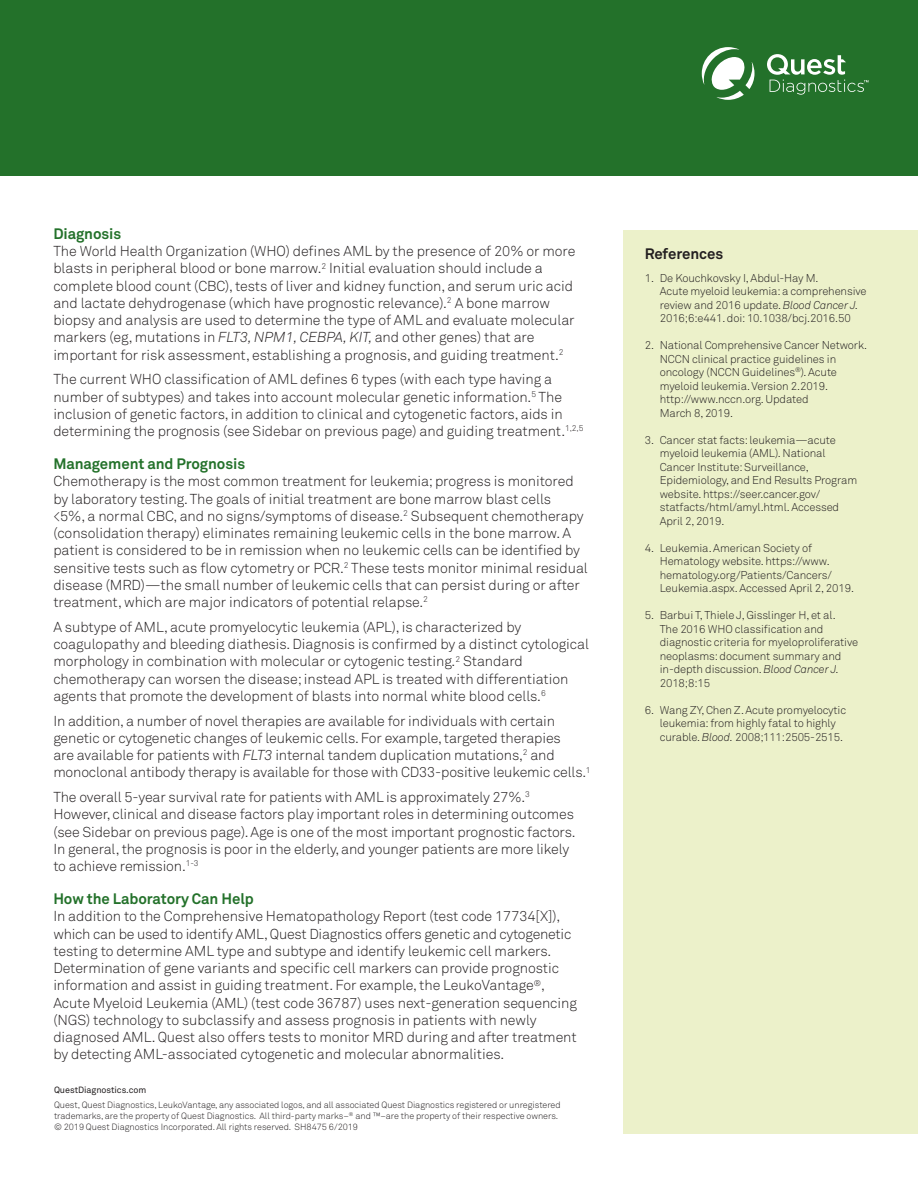
<style>
.page{position:relative;width:918px;height:1188px;background:#fff}
.page>*{position:absolute;margin:0;border:0;box-sizing:border-box;transform-origin:0 0}
.t1{font:700 15px "Akkurat Pro";letter-spacing:-.005em;color:#23712a}
.t2{font:700 15px "Akkurat Pro";letter-spacing:-.005em;color:#231f20}
.t3{font:300 14.25px/17.2px "Akkurat Pro";letter-spacing:-.005em;color:#231f20}
.t4{font:300 11.25px/13.5px "Akkurat Pro";letter-spacing:-.01em;color:#231f20}
.t5{font:300 9px/11.2px "Akkurat Pro";letter-spacing:-.005em;color:#231f20}
.t6{font:9px "Akkurat Pro";letter-spacing:-.005em;color:#231f20}
.s1{font-style:italic}
</style>
<div class="page">
<div style="left:0;top:0;width:918px;height:176px;background:#23712a"></div>
<div style="left:623px;top:230px;width:295px;height:904px;background:#ecf1ca"></div>
<svg style="left:702px;top:47px;width:166px;height:53px"></svg>
<p class="t1" style="left:53px;top:224px;width:69px">Diagnosis</p>
<p class="t3" style="left:53px;top:242px;width:524px">The World Health Organization (WHO) defines AML by the presence of 20% or more blasts in peripheral blood or bone marrow.<sup>2</sup> Initial evaluation should include a complete blood count (CBC), tests of liver and kidney function, and serum uric acid and lactate dehydrogenase (which have prognostic relevance).<sup>2</sup> A bone marrow biopsy and analysis are used to determine the type of AML and evaluate molecular markers (eg, mutations in <span class="s1">FLT3, NPM1, CEBPA, KIT,</span> and other genes) that are important for risk assessment, establishing a prognosis, and guiding treatment.<sup>2</sup></p>
<p class="t3" style="left:53px;top:371px;width:532px">The current WHO classification of AML defines 6 types (with each type having a number of subtypes) and takes into account molecular genetic information.<sup>5</sup> The inclusion of genetic factors, in addition to clinical and cytogenetic factors, aids in determining the prognosis (see Sidebar on previous page) and guiding treatment.<sup>1,2,5</sup></p>
<p class="t1" style="left:53px;top:455px;width:193px">Management and Prognosis</p>
<p class="t3" style="left:53px;top:473px;width:536px">Chemotherapy is the most common treatment for leukemia; progress is monitored by laboratory testing. The goals of initial treatment are bone marrow blast cells<br>&lt;5%, a normal CBC, and no signs/symptoms of disease.<sup>2</sup> Subsequent chemotherapy (consolidation therapy) eliminates remaining leukemic cells in the bone marrow. A patient is considered to be in remission when no leukemic cells can be identified by sensitive tests such as flow cytometry or PCR.<sup>2</sup> These tests monitor minimal residual disease (MRD)—the small number of leukemic cells that can persist during or after treatment, which are major indicators of potential relapse.<sup>2</sup></p>
<p class="t3" style="left:53px;top:618px;width:537px">A subtype of AML, acute promyelocytic leukemia (APL), is characterized by coagulopathy and bleeding diathesis. Diagnosis is confirmed by a distinct cytological morphology in combination with molecular or cytogenic testing.<sup>2</sup> Standard chemotherapy can worsen the disease; instead APL is treated with differentiation agents that promote the development of blasts into normal white blood cells.<sup>6</sup></p>
<p class="t3" style="left:53px;top:712px;width:539px">In addition, a number of novel therapies are available for individuals with certain genetic or cytogenetic changes of leukemic cells. For example, targeted therapies<br>are available for patients with <span class="s1">FLT3</span> internal tandem duplication mutations,<sup>2</sup> and monoclonal antibody therapy is available for those with CD33-positive leukemic cells.<sup>1</sup></p>
<p class="t3" style="left:53px;top:788px;width:524px">The overall 5-year survival rate for patients with AML is approximately 27%.<sup>3<br></sup>However, clinical and disease factors play important roles in determining outcomes (see Sidebar on previous page). Age is one of the most important prognostic factors.<br>In general, the prognosis is poor in the elderly, and younger patients are more likely to achieve remission.<sup>1-3</sup></p>
<p class="t1" style="left:53px;top:890px;width:202px">How the Laboratory Can Help</p>
<p class="t3" style="left:53px;top:908px;width:525px">In addition to the Comprehensive Hematopathology Report (test code 17734[X]), which can be used to identify AML, Quest Diagnostics offers genetic and cytogenetic testing to determine AML type and subtype and identify leukemic cell markers.<br>Determination of gene variants and specific cell markers can provide prognostic information and assist in guiding treatment. For example, the LeukoVantage<sup>®</sup>, Acute Myeloid Leukemia (AML) (test code 36787) uses next-generation sequencing (NGS) technology to subclassify and assess prognosis in patients with newly diagnosed AML. Quest also offers tests to monitor MRD during and after treatment by detecting AML-associated cytogenetic and molecular abnormalities.</p>
<p class="t6" style="left:54px;top:1084px;width:94px">QuestDiagnostics.com</p>
<p class="t5" style="left:54px;top:1099px;width:508px">Quest, Quest Diagnostics, LeukoVantage, any associated logos, and all associated Quest Diagnostics registered or unregistered trademarks, are the property of Quest Diagnostics. All third-party marks–<sup>®</sup> and ™–are the property of their respective owners. © 2019 Quest Diagnostics Incorporated. All rights reserved. SH8475 6/2019</p>
<p class="t2" style="left:645px;top:245px;width:80px">References</p>
<p class="t4" style="left:660px;top:271px;width:208px;text-indent:-15px">1. De Kouchkovsky I, Abdul-Hay M.<br>Acute myeloid leukemia: a comprehensive review and 2016 update. <span class="s1">Blood Cancer J.<br></span>2016;6:e441. doi: 10.1038/bcj.2016.50</p>
<p class="t4" style="left:660px;top:338px;width:209px;text-indent:-15px">2. National Comprehensive Cancer Network.<br>NCCN clinical practice guidelines in oncology (NCCN Guidelines<sup>®</sup>). Acute myeloid leukemia. Version 2.2019. http://www.nccn.org. Updated<br>March 8, 2019.</p>
<p class="t4" style="left:660px;top:433px;width:199px;text-indent:-15px">3. Cancer stat facts: leukemia—acute myeloid leukemia (AML). National Cancer Institute: Surveillance, Epidemiology, and End Results Program website. https://seer.cancer.gov/ statfacts/html/amyl.html. Accessed April 2, 2019.</p>
<p class="t4" style="left:660px;top:541px;width:196px;text-indent:-15px">4. Leukemia. American Society of Hematology website. https://www. hematology.org/Patients/Cancers/ Leukemia.aspx. Accessed April 2, 2019.</p>
<p class="t4" style="left:660px;top:608px;width:200px;text-indent:-15px">5. Barbui T, Thiele J, Gisslinger H, et al.<br>The 2016 WHO classification and diagnostic criteria for myeloproliferative neoplasms: document summary and in-depth discussion. <span class="s1">Blood Cancer J.<br></span>2018;8:15</p>
<p class="t4" style="left:660px;top:703px;width:188px;text-indent:-15px">6. Wang ZY, Chen Z. Acute promyelocytic leukemia: from highly fatal to highly curable. <span class="s1">Blood.</span> 2008;111:2505-2515.</p>
</div>
